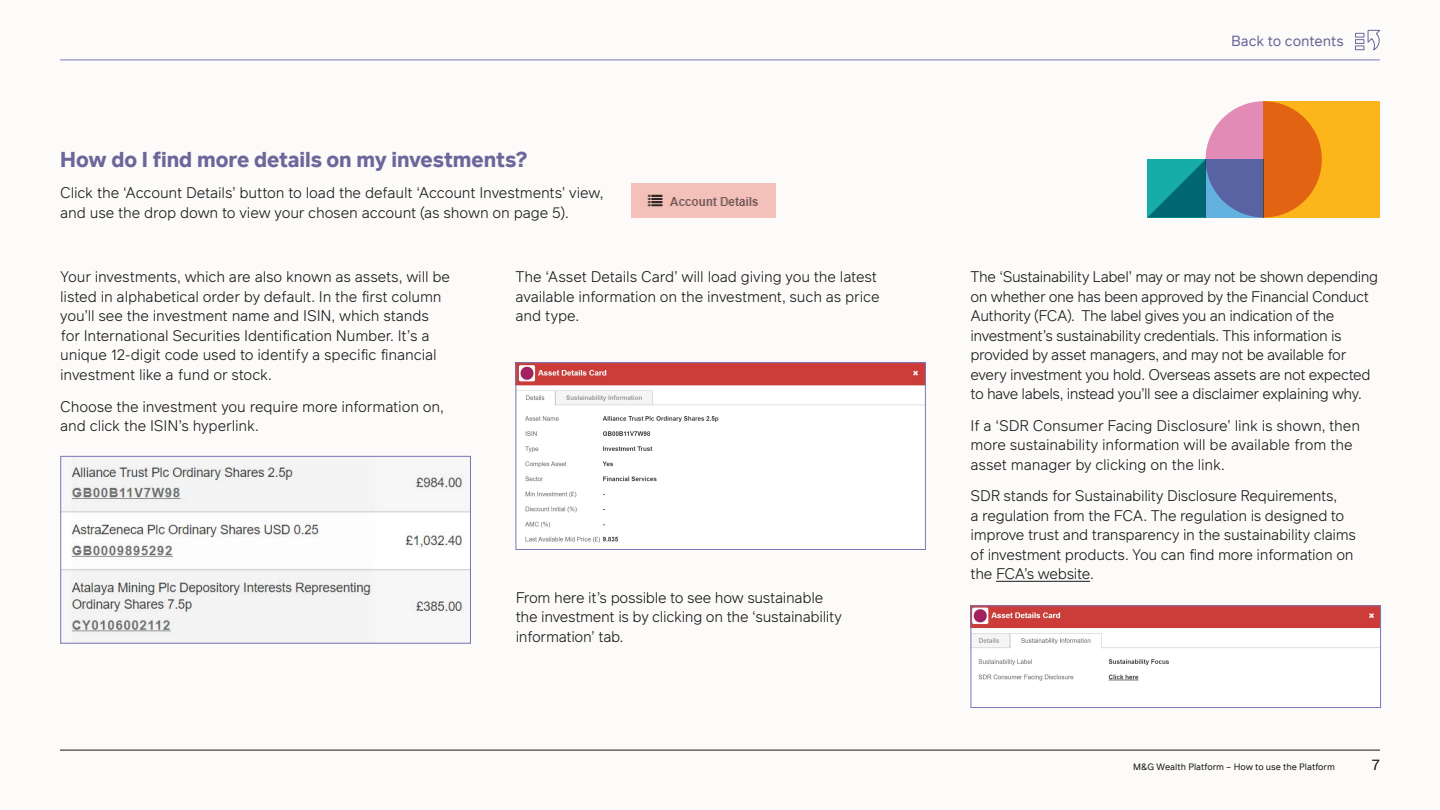
<style>
.page{position:relative;width:1440px;height:810px;background:#fcfbf9}
.page>*{position:absolute;margin:0;border:0;box-sizing:border-box;transform-origin:0 0}
.t1{font:700 21px "Infra";letter-spacing:-.005em;color:#6b679b}
.t2{font:300 15px/19.5px "Infra";letter-spacing:-.02em;color:#181818}
.t3{font:15px "Infra";color:#181818}
.t4{font:14.33px "Infra";letter-spacing:-.005em;color:#6b679b}
.t5{font:9px "Infra";color:#181818}
</style>
<div class="page">
<hr style="left:60px;top:60px;width:1320px;height:1px;background:#7b76b6">
<hr style="left:60px;top:750px;width:1320px;height:1px;background:#181818">
<svg style="left:1355px;top:30px;width:25px;height:21px"></svg>
<img style="left:631px;top:183px;width:145px;height:35px">
<img style="left:63px;top:467px;width:406px;height:169px">
<div style="left:61px;top:456px;width:410px;height:187px;border:1px solid #7b76b6"></div>
<img style="left:518px;top:364px;width:406px;height:179px">
<div style="left:516px;top:362px;width:410px;height:188px;border:1px solid #7b76b6"></div>
<img style="left:973px;top:608px;width:406px;height:73px">
<div style="left:971px;top:606px;width:410px;height:102px;border:1px solid #7b76b6"></div>
<hr style="left:996px;top:581px;width:94px;height:1px;background:#181818">
<div style="left:1206px;top:101px;width:116px;height:117px;background:#e58ebb;border-radius:50%"></div>
<svg style="left:1264px;top:101px;width:116px;height:117px;background:#f19517"></svg>
<svg style="left:1206px;top:159px;width:58px;height:59px;background:#5b72ad"></svg>
<svg style="left:1147px;top:159px;width:59px;height:59px;background:#0b898c"></svg>
<h1 class="t1" style="left:60px;top:144px;width:469px">How do I find more details on my investments?</h1>
<p class="t2" style="left:60px;top:183px;width:545px">Click the ‘Account Details’ button to load the default ‘Account Investments’ view, and use the drop down to view your chosen account (as shown on page 5).</p>
<p class="t4" style="left:1231px;top:31px;width:114px">Back to contents</p>
<p class="t2" style="left:60px;top:267px;width:391px">Your investments, which are also known as assets, will be listed in alphabetical order by default. In the first column you’ll see the investment name and ISIN, which stands for International Securities Identification Number. It’s a unique 12-digit code used to identify a specific financial investment like a fund or stock.</p>
<p class="t2" style="left:60px;top:396px;width:385px">Choose the investment you require more information on, and click the ISIN’s hyperlink.</p>
<p class="t2" style="left:516px;top:267px;width:366px">The ‘Asset Details Card’ will load giving you the latest available information on the investment, such as price and type.</p>
<p class="t2" style="left:971px;top:267px;width:409px">The ‘Sustainability Label’ may or may not be shown depending on whether one has been approved by the Financial Conduct Authority (FCA). The label gives you an indication of the investment’s sustainability credentials. This information is provided by asset managers, and may not be available for every investment you hold. Overseas assets are not expected to have labels, instead you’ll see a disclaimer explaining why.</p>
<p class="t2" style="left:971px;top:415px;width:391px">If a ‘SDR Consumer Facing Disclosure’ link is shown, then more sustainability information will be available from the asset manager by clicking on the link.</p>
<p class="t2" style="left:971px;top:486px;width:387px">SDR stands for Sustainability Disclosure Requirements,<br>a regulation from the FCA. The regulation is designed to improve trust and transparency in the sustainability claims of investment products. You can find more information on the FCA’s website.</p>
<p class="t2" style="left:516px;top:587px;width:328px">From here it’s possible to see how sustainable the investment is by clicking on the ‘sustainability information’ tab.</p>
<p class="t5" style="left:1133px;top:761px;width:203px">M&amp;G Wealth Platform – How to use the Platform</p>
<p class="t3" style="left:1372px;top:754px;width:10px">7</p>
</div>
